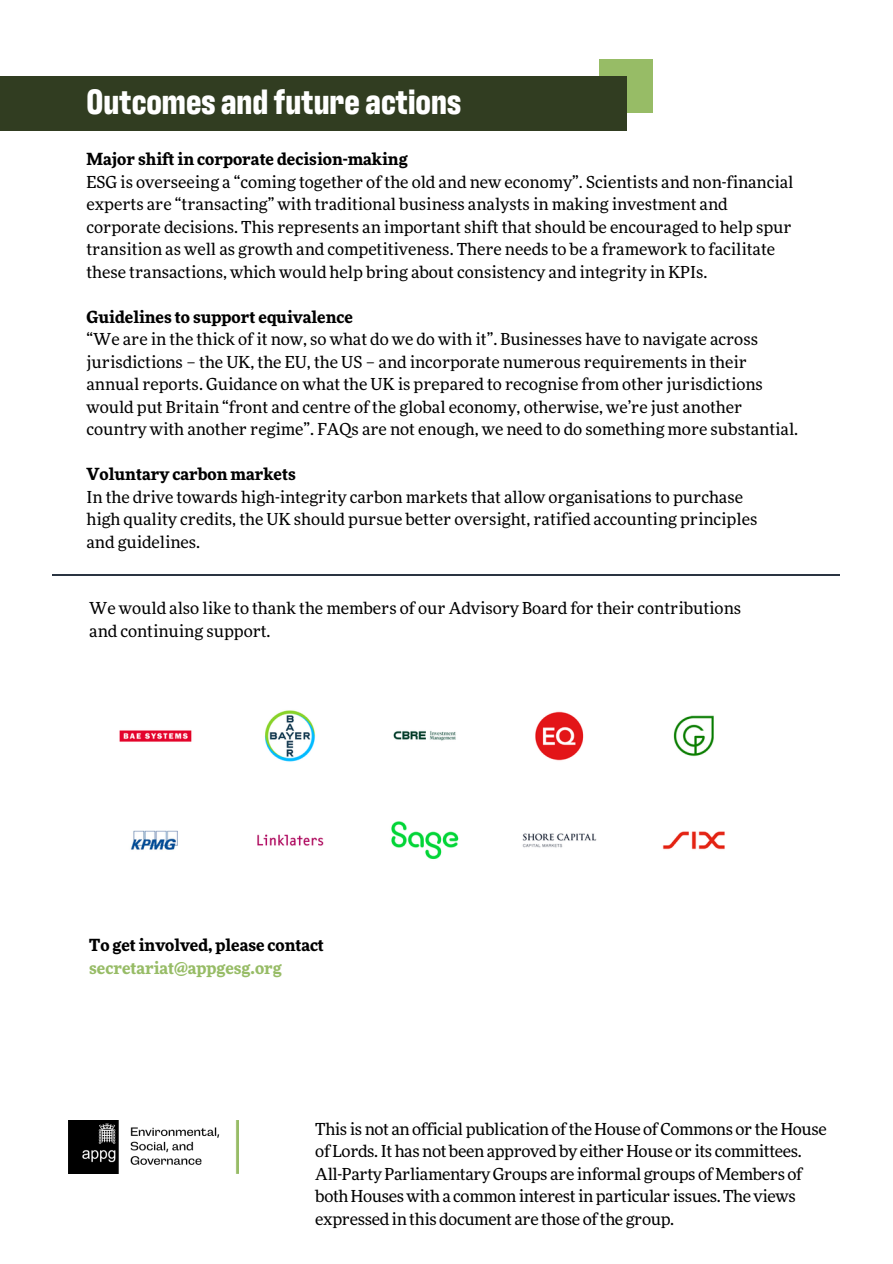
<style>
.page{position:relative;width:893px;height:1264px;background:#fff}
.page>*{position:absolute;margin:0;border:0;box-sizing:border-box;transform-origin:0 0}
.t1{font:700 36px "Antarctican Headline";color:#fff}
.t2{font:16.5px/22.5px "More Pro";color:#000}
.t3{font:16.5px/22.5px "More Pro";letter-spacing:-.02em;color:#000}
.t4{font:700 16.5px "More Pro";color:#000}
.t5{font:700 16.5px "More Pro";color:#97bc66}
</style>
<div class="page">
<div style="left:599px;top:59px;width:53px;height:54px;background:#97bc66"></div>
<div style="left:0;top:76px;width:626px;height:55px;background:#313d21"></div>
<hr style="left:52px;top:574px;width:787px;height:1px;background:#2a3441">
<img style="left:68px;top:1120px;width:171px;height:53px">
<img style="left:119px;top:710px;width:606px;height:150px">
<p class="t1" style="left:86px;top:85px;width:376px">Outcomes and future actions</p>
<p class="t4" style="left:86px;top:152px;width:322px">Major shift in corporate decision-making</p>
<p class="t2" style="left:86px;top:172px;width:708px">ESG is overseeing a “coming together of the old and new economy”. Scientists and non-financial experts are “transacting” with traditional business analysts in making investment and corporate decisions. This represents an important shift that should be encouraged to help spur transition as well as growth and competitiveness. There needs to be a framework to facilitate these transactions, which would help bring about consistency and integrity in KPIs.</p>
<p class="t4" style="left:86px;top:310px;width:268px">Guidelines to support equivalence</p>
<p class="t2" style="left:86px;top:329px;width:713px">“We are in the thick of it now, so what do we do with it”. Businesses have to navigate across jurisdictions – the UK, the EU, the US – and incorporate numerous requirements in their annual reports. Guidance on what the UK is prepared to recognise from other jurisdictions would put Britain “front and centre of the global economy, otherwise, we’re just another country with another regime”. FAQs are not enough, we need to do something more substantial.</p>
<p class="t4" style="left:86px;top:467px;width:211px">Voluntary carbon markets</p>
<p class="t2" style="left:86px;top:486px;width:658px">In the drive towards high-integrity carbon markets that allow organisations to purchase</p>
<p class="t2" style="left:86px;top:509px;width:672px">high quality credits, the UK should pursue better oversight, ratified accounting principles</p>
<p class="t2" style="left:86px;top:531px;width:115px">and guidelines.</p>
<p class="t2" style="left:89px;top:598px;width:653px">We would also like to thank the members of our Advisory Board for their contributions and continuing support.</p>
<p class="t4" style="left:89px;top:937px;width:236px">To get involved, please contact</p>
<p class="t5" style="left:89px;top:960px;width:194px">secretariat@appgesg.org</p>
<p class="t3" style="left:315px;top:1118px;width:513px">This is not an official publication of the House of Commons or the House of Lords. It has not been approved by either House or its committees.<br>All-Party Parliamentary Groups are informal groups of Members of both Houses with a common interest in particular issues. The views expressed in this document are those of the group.</p>
</div>
